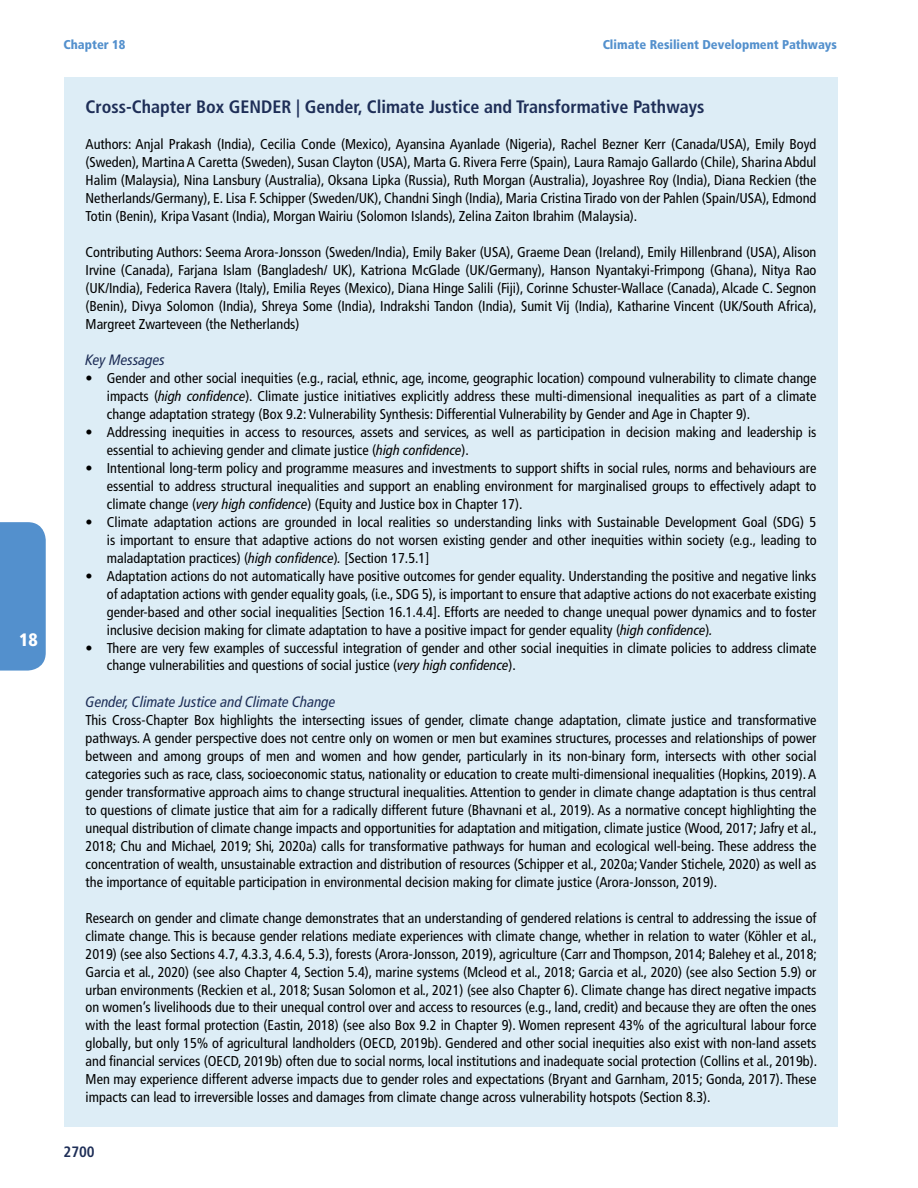
<style>
.page{position:relative;width:918px;height:1188px;background:#fff}
.page>*{position:absolute;margin:0;border:0;box-sizing:border-box;transform-origin:0 0}
.t1{font:700 condensed 18px "Frutiger LT Pro";color:#1e2e57}
.t2{font:900 condensed 18px "Frutiger LT Pro";color:#fff}
.t3{font:italic condensed 15px "Frutiger LT Pro";color:#1e2e57}
.t4{font:700 condensed 15px "Frutiger LT Pro";color:#1e2e57}
.t5{font:condensed 14.25px/18px "Frutiger LT Pro";color:#000;text-align:justify}
.t6{font:900 condensed 12.75px "Frutiger LT Pro";color:#5390cd}
.s1{font-weight:700}
.s2{font-style:italic}
</style>
<div class="page">
<div style="left:0;top:522px;width:46px;height:149px;background:#5390cd"></div>
<div style="left:64px;top:79px;width:774px;height:59px;background:#ddedf6"></div>
<div style="left:64px;top:134px;width:774px;height:111px;background:#ddedf6"></div>
<div style="left:64px;top:242px;width:774px;height:111px;background:#ddedf6"></div>
<div style="left:64px;top:349px;width:774px;height:41px;background:#ddedf6"></div>
<div style="left:64px;top:363px;width:774px;height:80px;background:#ddedf6"></div>
<div style="left:64px;top:417px;width:774px;height:62px;background:#ddedf6"></div>
<div style="left:64px;top:453px;width:774px;height:80px;background:#ddedf6"></div>
<div style="left:64px;top:507px;width:774px;height:80px;background:#ddedf6"></div>
<div style="left:64px;top:561px;width:774px;height:98px;background:#ddedf6"></div>
<div style="left:64px;top:633px;width:774px;height:62px;background:#ddedf6"></div>
<div style="left:64px;top:691px;width:774px;height:41px;background:#ddedf6"></div>
<div style="left:64px;top:710px;width:774px;height:201px;background:#ddedf6"></div>
<div style="left:64px;top:908px;width:774px;height:219px;background:#ddedf6"></div>
<p class="t2" style="left:19px;top:629px;width:20px">18</p>
<p class="t6" style="left:64px;top:37px;width:63px">Chapter 18</p>
<p class="t6" style="left:603px;top:37px;width:236px">Climate Resilient Development Pathways</p>
<p class="t1" style="left:86px;top:96px;width:620px">Cross-Chapter Box GENDER | Gender, Climate Justice and Transformative Pathways</p>
<p class="t5" style="left:86px;top:135px;width:732px">Authors: Anjal Prakash (India), Cecilia Conde (Mexico), Ayansina Ayanlade (Nigeria), Rachel Bezner Kerr (Canada/USA), Emily Boyd (Sweden), Martina A Caretta (Sweden), Susan Clayton (USA), Marta G. Rivera Ferre (Spain), Laura Ramajo Gallardo (Chile), Sharina Abdul Halim (Malaysia), Nina Lansbury (Australia), Oksana Lipka (Russia), Ruth Morgan (Australia), Joyashree Roy (India), Diana Reckien (the Netherlands/Germany), E. Lisa F. Schipper (Sweden/UK), Chandni Singh (India), Maria Cristina Tirado von der Pahlen (Spain/USA), Edmond Totin (Benin), Kripa Vasant (India), Morgan Wairiu (Solomon Islands), Zelina Zaiton Ibrahim (Malaysia).</p>
<p class="t5" style="left:86px;top:243px;width:733px">Contributing Authors: Seema Arora-Jonsson (Sweden/India), Emily Baker (USA), Graeme Dean (Ireland), Emily Hillenbrand (USA), Alison Irvine (Canada), Farjana Islam (Bangladesh/ UK), Katriona McGlade (UK/Germany), Hanson Nyantakyi-Frimpong (Ghana), Nitya Rao (UK/India), Federica Ravera (Italy), Emilia Reyes (Mexico), Diana Hinge Salili (Fiji), Corinne Schuster-Wallace (Canada), Alcade C. Segnon (Benin), Divya Solomon (India), Shreya Some (India), Indrakshi Tandon (India), Sumit Vij (India), Katharine Vincent (UK/South Africa), Margreet Zwarteveen (the Netherlands)</p>
<p class="t3" style="left:86px;top:351px;width:81px">Key Messages</p>
<p class="t5" style="left:107px;top:369px;width:711px;text-indent:-21px"><span class="s1">•</span> Gender and other social inequities (e.g., racial, ethnic, age, income, geographic location) compound vulnerability to climate change impacts (<span class="s2">high confidence</span>). Climate justice initiatives explicitly address these multi-dimensional inequalities as part of a climate change adaptation strategy (Box 9.2: Vulnerability Synthesis: Differential Vulnerability by Gender and Age in Chapter 9).</p>
<p class="t5" style="left:107px;top:423px;width:711px;text-indent:-21px"><span class="s1">•</span> Addressing inequities in access to resources, assets and services, as well as participation in decision making and leadership is essential to achieving gender and climate justice (<span class="s2">high confidence</span>).</p>
<p class="t5" style="left:107px;top:459px;width:711px;text-indent:-21px"><span class="s1">•</span> Intentional long-term policy and programme measures and investments to support shifts in social rules, norms and behaviours are essential to address structural inequalities and support an enabling environment for marginalised groups to effectively adapt to climate change (<span class="s2">very high confidence</span>) (Equity and Justice box in Chapter 17).</p>
<p class="t5" style="left:107px;top:513px;width:711px;text-indent:-21px"><span class="s1">•</span> Climate adaptation actions are grounded in local realities so understanding links with Sustainable Development Goal (SDG) 5 is important to ensure that adaptive actions do not worsen existing gender and other inequities within society (e.g., leading to maladaptation practices) (<span class="s2">high confidence</span>)<span class="s2">.</span> [Section 17.5.1]</p>
<p class="t5" style="left:107px;top:567px;width:711px;text-indent:-21px"><span class="s1">•</span> Adaptation actions do not automatically have positive outcomes for gender equality. Understanding the positive and negative links of adaptation actions with gender equality goals, (i.e., SDG 5), is important to ensure that adaptive actions do not exacerbate existing gender-based and other social inequalities [Section 16.1.4.4]. Efforts are needed to change unequal power dynamics and to foster inclusive decision making for climate adaptation to have a positive impact for gender equality (<span class="s2">high confidence</span>)<span class="s2">.</span></p>
<p class="t5" style="left:107px;top:639px;width:711px;text-indent:-21px"><span class="s1">•</span> There are very few examples of successful integration of gender and other social inequities in climate policies to address climate change vulnerabilities and questions of social justice (<span class="s2">very high confidence</span>).</p>
<p class="t3" style="left:86px;top:693px;width:251px">Gender, Climate Justice and Climate Change</p>
<p class="t5" style="left:86px;top:711px;width:733px">This Cross-Chapter Box highlights the intersecting issues of gender, climate change adaptation, climate justice and transformative pathways. A gender perspective does not centre only on women or men but examines structures, processes and relationships of power between and among groups of men and women and how gender, particularly in its non-binary form, intersects with other social categories such as race, class, socioeconomic status, nationality or education to create multi-dimensional inequalities (Hopkins, 2019). A gender transformative approach aims to change structural inequalities. Attention to gender in climate change adaptation is thus central to questions of climate justice that aim for a radically different future (Bhavnani et al., 2019). As a normative concept highlighting the unequal distribution of climate change impacts and opportunities for adaptation and mitigation, climate justice (Wood, 2017; Jafry et al., 2018; Chu and Michael, 2019; Shi, 2020a) calls for transformative pathways for human and ecological well-being. These address the concentration of wealth, unsustainable extraction and distribution of resources (Schipper et al., 2020a; Vander Stichele, 2020) as well as the importance of equitable participation in environmental decision making for climate justice (Arora-Jonsson, 2019).</p>
<p class="t5" style="left:86px;top:909px;width:733px">Research on gender and climate change demonstrates that an understanding of gendered relations is central to addressing the issue of climate change. This is because gender relations mediate experiences with climate change, whether in relation to water (Köhler et al., 2019) (see also Sections 4.7, 4.3.3, 4.6.4, 5.3), forests (Arora-Jonsson, 2019), agriculture (Carr and Thompson, 2014; Balehey et al., 2018; Garcia et al., 2020) (see also Chapter 4, Section 5.4), marine systems (Mcleod et al., 2018; Garcia et al., 2020) (see also Section 5.9) or urban environments (Reckien et al., 2018; Susan Solomon et al., 2021) (see also Chapter 6). Climate change has direct negative impacts on women’s livelihoods due to their unequal control over and access to resources (e.g., land, credit) and because they are often the ones with the least formal protection (Eastin, 2018) (see also Box 9.2 in Chapter 9). Women represent 43% of the agricultural labour force globally, but only 15% of agricultural landholders (OECD, 2019b). Gendered and other social inequities also exist with non-land assets and financial services (OECD, 2019b) often due to social norms, local institutions and inadequate social protection (Collins et al., 2019b).<br>Men may experience different adverse impacts due to gender roles and expectations (Bryant and Garnham, 2015; Gonda, 2017). These impacts can lead to irreversible losses and damages from climate change across vulnerability hotspots (Section 8.3).</p>
<p class="t4" style="left:64px;top:1143px;width:33px">2700</p>
</div>
